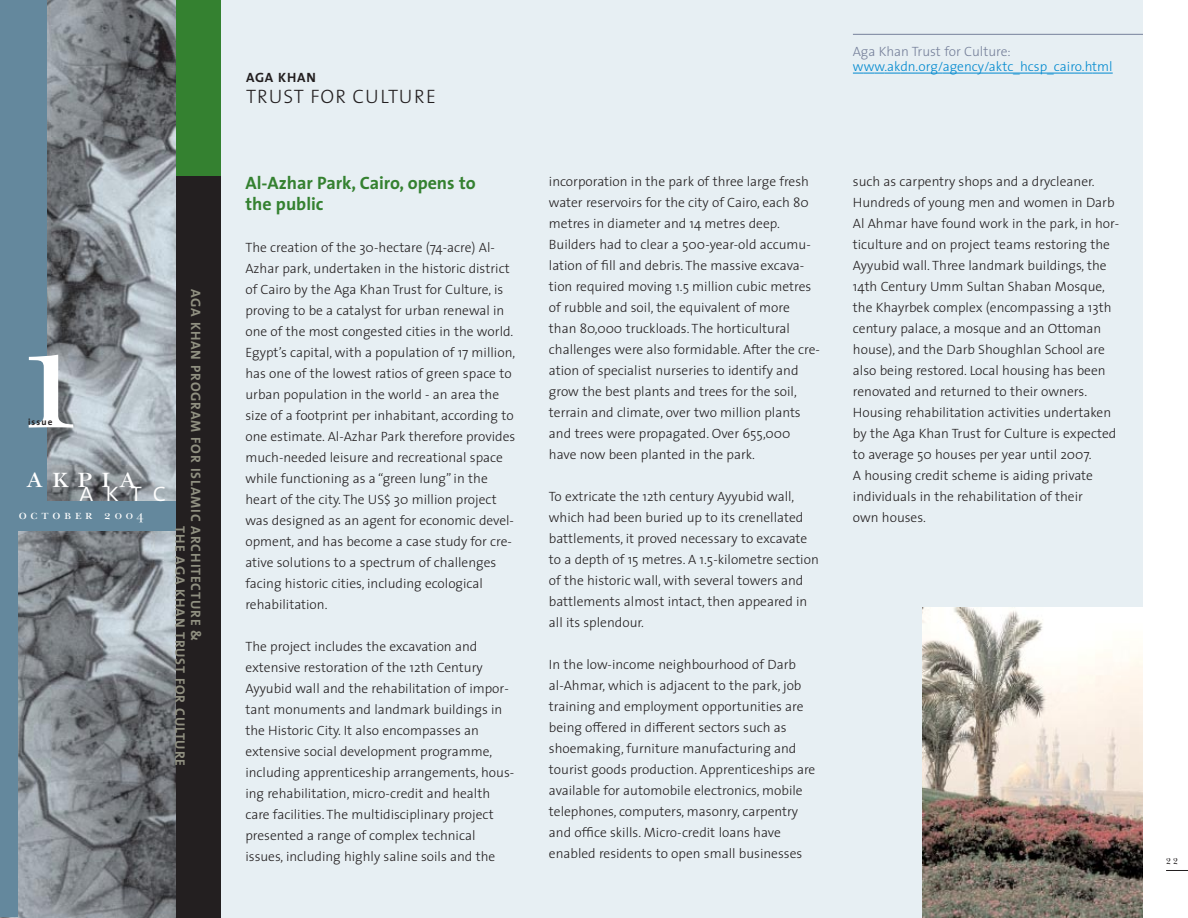
<style>
.page{position:relative;width:1188px;height:918px;background:#fff}
.page>*{position:absolute;margin:0;border:0;box-sizing:border-box;transform-origin:0 0}
.t1{font:160.35px "New Baskerville SC";color:#fff}
.t2{font:30.45px "New Baskerville SC";letter-spacing:.28em;color:#fff}
.t3{font:27.3px "The Sans Light Caps";color:#fff}
.t4{font:19.5px "The Sans Light Caps";letter-spacing:.06em;color:#231f20}
.t5{font:700 18px/21px "The Sans";color:#348130}
.t6{font:700 13.65px/15.6px "The Sans";letter-spacing:.06em;color:#909081}
.t7{font:300 13.5px/21px "The Sans";color:#231f20}
.t8{font:300 13.5px "The Sans";color:#0089cf}
.t9{font:300 13.5px "The Sans";color:#76809a}
.t10{font:700 13.5px "The Sans";letter-spacing:.06em;color:#231f20}
.t11{font:13.2px "New Baskerville SC";letter-spacing:.28em;color:#fff}
.t12{font:700 9.15px "The Sans";letter-spacing:.12em;color:#231f20}
.t13{font:9px "New Baskerville";color:#231f20}
</style>
<div class="page">
<div style="left:147px;top:0;width:967px;height:918px;background:#231f20"></div>
<div style="left:147px;top:0;width:98px;height:176px;background:#348130"></div>
<div style="left:221px;top:0;width:922px;height:918px;background:#e7eff3"></div>
<img style="left:0;top:0;width:176px;height:918px">
<div style="left:0;top:501px;width:175px;height:30px;background:#64889d"></div>
<div style="left:0;top:0;width:46px;height:528px;background:#64889d"></div>
<div style="left:0;top:0;width:18px;height:917px;background:#64889d"></div>
<svg style="left:1166px;top:870px;width:22px;height:1px"></svg>
<img style="left:923px;top:607px;width:220px;height:311px">
<svg style="left:853px;top:73px;width:47px;height:1px"></svg>
<hr style="left:900px;top:73px;width:30px;height:1px;background:#0089cf">
<svg style="left:930px;top:73px;width:13px;height:1px"></svg>
<hr style="left:943px;top:73px;width:46px;height:1px;background:#0089cf">
<hr style="left:989px;top:73px;width:86px;height:1px;background:#0089cf">
<svg style="left:1075px;top:73px;width:38px;height:1px"></svg>
<hr style="left:853px;top:34px;width:290px;height:1px;background:#76809a">
<h1 class="t1" style="left:6px;top:320px;width:91px">1</h1>
<p class="t12" style="left:28px;top:418px;width:26px">issue</p>
<h2 class="t2" style="left:26px;top:466px;width:112px">akpia</h2>
<h3 class="t3" style="left:79px;top:476px;width:88px">aktc</h3>
<p class="t11" style="left:19px;top:510px;width:127px">october 2004</p>
<p class="t6" style="left:202px;top:526px;width:241px;text-indent:-237px;rotate:90deg">AGA KHAN PROGRAM FOR ISLAMIC ARCHITECTURE &amp;<br>THE AGA KHAN TRUST FOR CULTURE</p>
<p class="t10" style="left:246px;top:73px;width:71px">AGA KHAN</p>
<h3 class="t4" style="left:246px;top:85px;width:191px">TRUST FOR CULTURE</h3>
<h3 class="t5" style="left:245px;top:174px;width:232px">Al-Azhar Park, Cairo, opens to the public</h3>
<p class="t7" style="left:245px;top:239px;width:271px">The creation of the 30-hectare (74-acre) Al-Azhar park, undertaken in the historic district of Cairo by the Aga Khan Trust for Culture, is proving to be a catalyst for urban renewal in one of the most congested cities in the world.<br>Egypt’s capital, with a population of 17 million, has one of the lowest ratios of green space to urban population in the world - an area the size of a footprint per inhabitant, according to one estimate. Al-Azhar Park therefore provides much-needed leisure and recreational space while functioning as a “green lung” in the heart of the city. The US$ 30 million project was designed as an agent for economic devel&shy;opment, and has become a case study for cre&shy;ative solutions to a spectrum of challenges facing historic cities, including ecological rehabilitation.</p>
<p class="t7" style="left:245px;top:638px;width:270px">The project includes the excavation and extensive restoration of the 12th Century Ayyubid wall and the rehabilitation of impor&shy;tant monuments and landmark buildings in the Historic City. It also encompasses an extensive social development programme, including apprenticeship arrangements, hous&shy;ing rehabilitation, micro-credit and health care facilities. The multidisciplinary project presented a range of complex technical issues, including highly saline soils and the</p>
<p class="t9" style="left:853px;top:46px;width:159px">Aga Khan Trust for Culture:</p>
<p class="t8" style="left:853px;top:61px;width:261px">www.akdn.org/agency/aktc_hcsp_cairo.html</p>
<p class="t7" style="left:549px;top:172px;width:273px">incorporation in the park of three large fresh water reservoirs for the city of Cairo, each 80 metres in diameter and 14 metres deep.<br>Builders had to clear a 500-year-old accumu&shy;lation of fill and debris. The massive excava&shy;tion required moving 1.5 million cubic metres of rubble and soil, the equivalent of more than 80,000 truckloads. The horticultural challenges were also formidable. After the cre&shy;ation of specialist nurseries to identify and grow the best plants and trees for the soil, terrain and climate, over two million plants and trees were propagated. Over 655,000 have now been planted in the park.</p>
<p class="t7" style="left:549px;top:487px;width:271px">To extricate the 12th century Ayyubid wall, which had been buried up to its crenellated battlements, it proved necessary to excavate to a depth of 15 metres. A 1.5-kilometre section of the historic wall, with several towers and battlements almost intact, then appeared in all its splendour.</p>
<p class="t7" style="left:549px;top:655px;width:268px">In the low-income neighbourhood of Darb al-Ahmar, which is adjacent to the park, job training and employment opportunities are being o≠ered in di≠erent sectors such as shoemaking, furniture manufacturing and tourist goods production. Apprenticeships are available for automobile electronics, mobile telephones, computers, masonry, carpentry and office skills. Micro-credit loans have enabled residents to open small businesses</p>
<p class="t7" style="left:853px;top:172px;width:268px">such as carpentry shops and a drycleaner.<br>Hundreds of young men and women in Darb Al Ahmar have found work in the park, in hor&shy;ticulture and on project teams restoring the Ayyubid wall. Three landmark buildings, the 14th Century Umm Sultan Shaban Mosque, the Khayrbek complex (encompassing a 13th century palace, a mosque and an Ottoman house), and the Darb Shoughlan School are also being restored. Local housing has been renovated and returned to their owners.<br>Housing rehabilitation activities undertaken by the Aga Khan Trust for Culture is expected to average 50 houses per year until 2007.<br>A housing credit scheme is aiding private individuals in the rehabilitation of their<br>own houses.</p>
<p class="t13" style="left:1166px;top:858px;width:13px">2 2</p>
</div>
